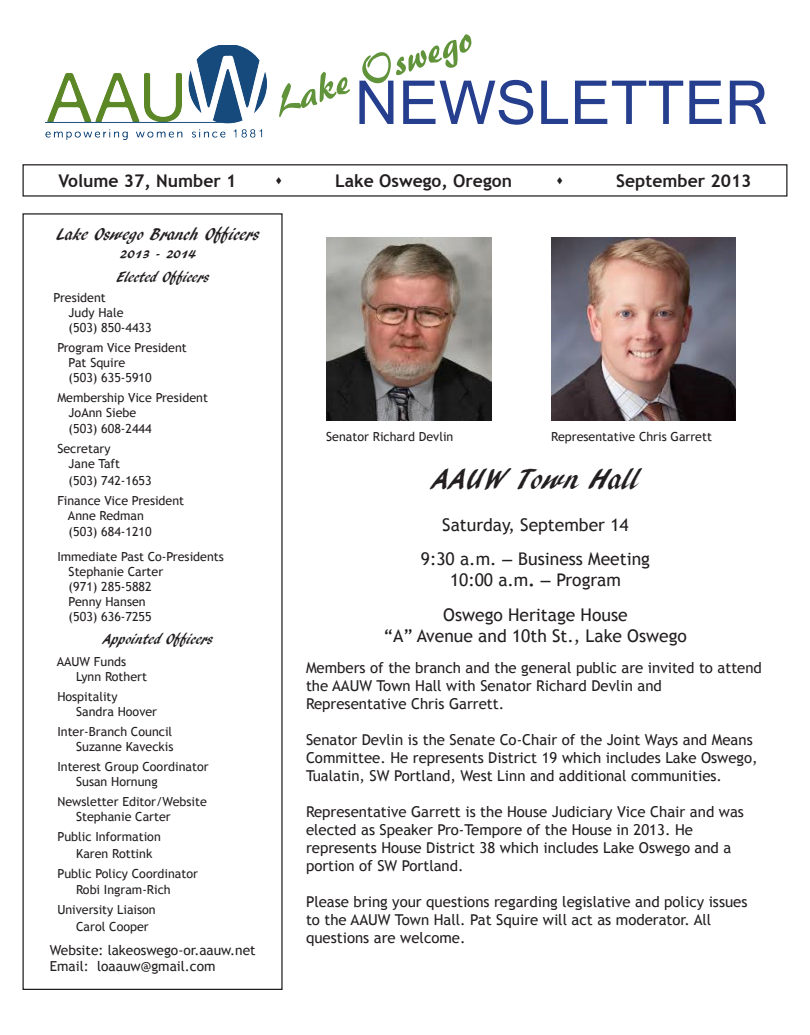
<style>
.page{position:relative;width:810px;height:1035px;background:#fff}
.page>*{position:absolute;margin:0;border:0;box-sizing:border-box;transform-origin:0 0}
.t1{font:67.5px "Vrinda";color:#253f8e}
.t2{font:40px "ARBERKLEY";color:#61933b}
.t3{font:30px "ARBLANCA";color:#231f20}
.t4{font:17.5px "Trebuchet MS";color:#231f20}
.t5{font:700 17.5px "Trebuchet MS";color:#231f20}
.t6{font:17.5px "ARBLANCA";color:#231f20}
.t7{font:15px/18px "Trebuchet MS";color:#231f20}
.t8{font:15px "ARBLANCA";color:#231f20}
.t9{font:15px "ARBERKLEY";color:#231f20}
.t10{font:13.75px "Trebuchet MS";color:#231f20}
.t11{font:12.5px "Trebuchet MS";color:#231f20}
.s1{font-weight:700;font-size:15px}
.s2{font-weight:700}
</style>
<div class="page">
<div style="left:22px;top:164px;width:766px;height:33px;border:1px solid #231f20"></div>
<img style="left:45px;top:45px;width:221px;height:95px">
<div style="left:22px;top:213px;width:261px;height:777px;border:1px solid #231f20"></div>
<img style="left:552px;top:237px;width:183px;height:184px">
<img style="left:326px;top:237px;width:166px;height:184px">
<p class="t2" style="left:267px;top:81px;width:209px;rotate:-19deg">Lake Oswego</p>
<p class="t1" style="left:355px;top:57px;width:416px">NEWSLETTER</p>
<p class="t5" style="left:58px;top:170px;width:179px">Volume 37, Number 1</p>
<p class="t5" style="left:335px;top:170px;width:178px">Lake Oswego, Oregon</p>
<p class="t5" style="left:616px;top:170px;width:137px">September 2013</p>
<p class="t6" style="left:57px;top:225px;width:204px">Lake Oswego Branch Officers</p>
<p class="t9" style="left:120px;top:244px;width:78px">2013 - 2014</p>
<p class="t8" style="left:117px;top:269px;width:94px">Elected Officers</p>
<p class="t11" style="left:54px;top:290px;width:54px">President</p>
<p class="t11" style="left:69px;top:305px;width:56px">Judy Hale</p>
<p class="t11" style="left:69px;top:320px;width:85px">(503) 850-4433</p>
<p class="t11" style="left:57px;top:340px;width:131px">Program Vice President</p>
<p class="t11" style="left:69px;top:355px;width:58px">Pat Squire</p>
<p class="t11" style="left:69px;top:370px;width:85px">(503) 635-5910</p>
<p class="t11" style="left:57px;top:390px;width:152px">Membership Vice President</p>
<p class="t11" style="left:69px;top:405px;width:69px">JoAnn Siebe</p>
<p class="t11" style="left:69px;top:422px;width:85px">(503) 608-2444</p>
<p class="t11" style="left:57px;top:442px;width:55px">Secretary</p>
<p class="t11" style="left:69px;top:457px;width:53px">Jane Taft</p>
<p class="t11" style="left:69px;top:473px;width:85px">(503) 742-1653</p>
<p class="t11" style="left:57px;top:493px;width:128px">Finance Vice President</p>
<p class="t11" style="left:68px;top:508px;width:77px">Anne Redman</p>
<p class="t11" style="left:69px;top:525px;width:85px">(503) 684-1210</p>
<p class="t11" style="left:57px;top:550px;width:168px">Immediate Past Co-Presidents</p>
<p class="t11" style="left:69px;top:565px;width:96px">Stephanie Carter</p>
<p class="t11" style="left:69px;top:580px;width:85px">(971) 285-5882</p>
<p class="t11" style="left:69px;top:595px;width:79px">Penny Hansen</p>
<p class="t11" style="left:69px;top:610px;width:85px">(503) 636-7255</p>
<p class="t8" style="left:103px;top:631px;width:111px">Appointed Officers</p>
<p class="t11" style="left:57px;top:655px;width:71px">AAUW Funds</p>
<p class="t11" style="left:76px;top:670px;width:72px">Lynn Rothert</p>
<p class="t11" style="left:57px;top:690px;width:62px">Hospitality</p>
<p class="t11" style="left:76px;top:705px;width:82px">Sandra Hoover</p>
<p class="t11" style="left:57px;top:725px;width:116px">Inter-Branch Council</p>
<p class="t11" style="left:76px;top:740px;width:99px">Suzanne Kaveckis</p>
<p class="t11" style="left:57px;top:760px;width:153px">Interest Group Coordinator</p>
<p class="t11" style="left:76px;top:775px;width:83px">Susan Hornung</p>
<p class="t11" style="left:57px;top:795px;width:151px">Newsletter Editor/Website</p>
<p class="t11" style="left:76px;top:810px;width:96px">Stephanie Carter</p>
<p class="t11" style="left:57px;top:830px;width:105px">Public Information</p>
<p class="t11" style="left:76px;top:846px;width:78px">Karen Rottink</p>
<p class="t11" style="left:57px;top:866px;width:142px">Public Policy Coordinator</p>
<p class="t11" style="left:76px;top:883px;width:96px">Robi Ingram-Rich</p>
<p class="t11" style="left:57px;top:903px;width:100px">University Liaison</p>
<p class="t11" style="left:76px;top:919px;width:74px">Carol Cooper</p>
<p class="t10" style="left:50px;top:942px;width:207px">Website: lakeoswego-or.aauw.net</p>
<p class="t10" style="left:50px;top:958px;width:167px">Email: loaauw@gmail.com</p>
<p class="t11" style="left:326px;top:429px;width:129px">Senator Richard Devlin</p>
<p class="t11" style="left:551px;top:429px;width:162px">Representative Chris Garrett</p>
<p class="t3" style="left:433px;top:462px;width:207px">AAUW Town Hall</p>
<p class="t4" style="left:442px;top:514px;width:188px">Saturday, September 14</p>
<p class="t4" style="left:421px;top:549px;width:231px">9:30 a.m. <span class="s1">—</span> Business Meeting</p>
<p class="t4" style="left:450px;top:570px;width:172px">10:00 a.m<span class="s2">.</span> <span class="s1">—</span> Program</p>
<p class="t4" style="left:443px;top:604px;width:186px">Oswego Heritage House</p>
<p class="t4" style="left:384px;top:625px;width:304px">“A” Avenue and 10th St., Lake Oswego</p>
<p class="t7" style="left:306px;top:659px;width:458px">Members of the branch and the general public are invited to attend the AAUW Town Hall with Senator Richard Devlin and</p>
<p class="t7" style="left:306px;top:695px;width:200px">Representative Chris Garrett.</p>
<p class="t7" style="left:306px;top:731px;width:453px">Senator Devlin is the Senate Co-Chair of the Joint Ways and Means<br>Committee. He represents District 19 which includes Lake Oswego,<br>Tualatin, SW Portland, West Linn and additional communities.</p>
<p class="t7" style="left:306px;top:803px;width:439px">Representative Garrett is the House Judiciary Vice Chair and was elected as Speaker Pro-Tempore of the House in 2013. He</p>
<p class="t7" style="left:306px;top:839px;width:427px">represents House District 38 which includes Lake Oswego and a</p>
<p class="t7" style="left:306px;top:857px;width:159px">portion of SW Portland.</p>
<p class="t7" style="left:306px;top:893px;width:443px">Please bring your questions regarding legislative and policy issues to the AAUW Town Hall. Pat Squire will act as moderator. All</p>
<p class="t7" style="left:306px;top:929px;width:161px">questions are welcome.</p>
</div>
